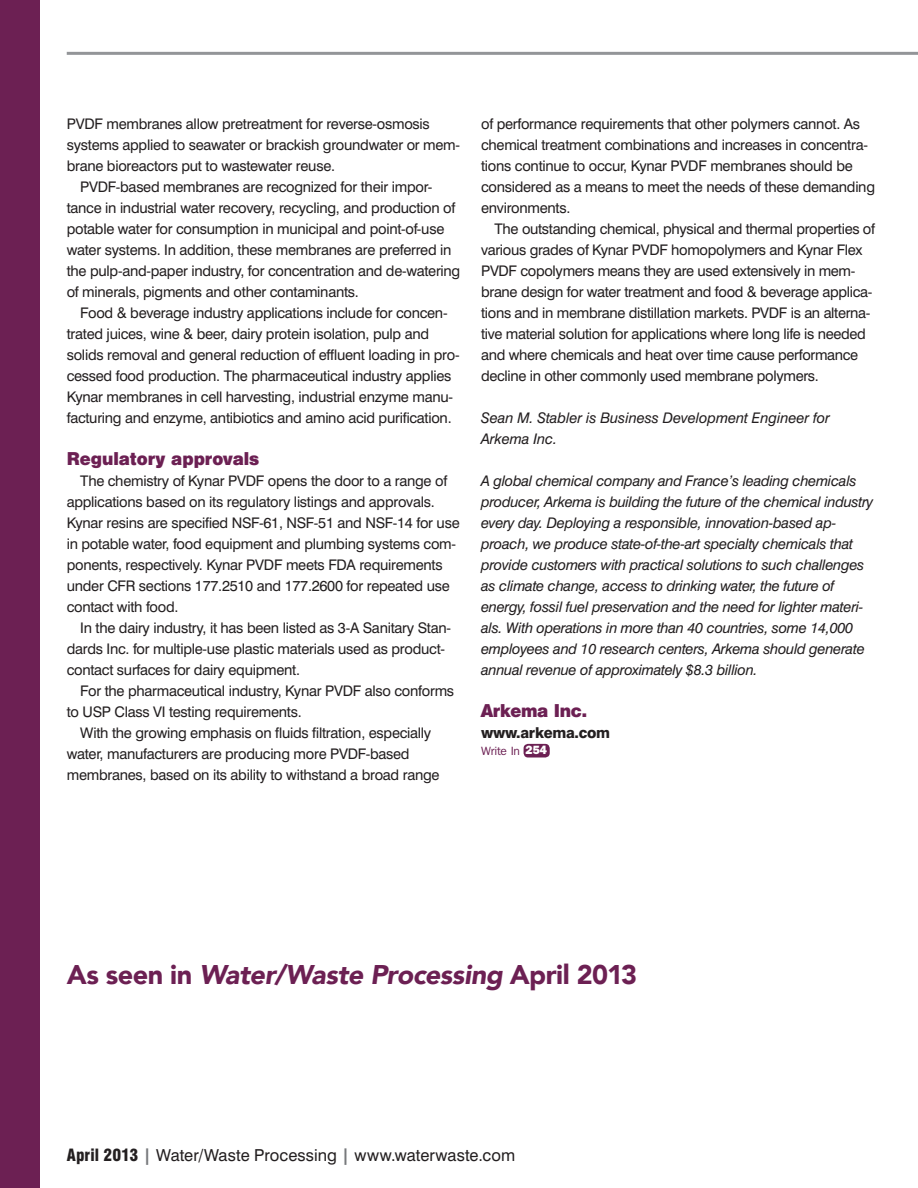
<style>
.page{position:relative;width:918px;height:1188px;background:#fff}
.page>*{position:absolute;margin:0;border:0;box-sizing:border-box;transform-origin:0 0}
.t1{font:italic 900 27px "Avenir";letter-spacing:-.015em;color:#6c2053}
.t2{font:16.5px "Swiss 721 BT";letter-spacing:.005em;color:#231f20}
.WWPR_body_copy{font:16.5px "Swiss 721 BT Black No 2";color:#6c2053}
.WWPR_body_copy-2{font:800 15px "Swiss 721 BT";letter-spacing:-.02em;color:#231f20}
.WWPR_body_copy-3{font:14.7px/21px "Swiss 721 BT";letter-spacing:-.02em;color:#231f20}
.WWPR_body_copy-4{font:italic 14.7px/21px "Swiss 721 BT";letter-spacing:-.02em;color:#231f20}
.ad_circle{font:12px "Franklin Gothic";letter-spacing:-.02em;color:#6c2053}
.t3{font:800 12px "Franklin Gothic";color:#fff}
.s1{font-style:normal}
.s2{font-weight:900;font-stretch:condensed}
.s3{font-weight:800;color:#76787b}
</style>
<div class="page">
<div style="left:524px;top:744px;width:26px;height:14px;background:#6c2053;border-radius:4px"></div>
<div style="left:0;top:0;width:40px;height:1188px;background:#6c2053"></div>
<hr style="left:67px;top:52px;width:851px;height:3px;background:#939598">
<p class="WWPR_body_copy-3" style="left:67px;top:113px;width:395px">PVDF membranes allow pretreatment for reverse-osmosis systems applied to seawater or brackish groundwater or mem&shy;brane bioreactors put to wastewater reuse.</p>
<p class="WWPR_body_copy-3" style="left:67px;top:176px;width:395px;text-indent:14px">PVDF-based membranes are recognized for their impor&shy;tance in industrial water recovery, recycling, and production of potable water for consumption in municipal and point-of-use water systems. In addition, these membranes are preferred in the pulp-and-paper industry, for concentration and de-watering of minerals, pigments and other contaminants.</p>
<p class="WWPR_body_copy-3" style="left:67px;top:302px;width:394px;text-indent:14px">Food &amp; beverage industry applications include for concen&shy;trated juices, wine &amp; beer, dairy protein isolation, pulp and solids removal and general reduction of effluent loading in pro&shy;cessed food production. The pharmaceutical industry applies Kynar membranes in cell harvesting, industrial enzyme manu&shy;facturing and enzyme, antibiotics and amino acid purification.</p>
<p class="WWPR_body_copy" style="left:67px;top:447px;width:194px">Regulatory approvals</p>
<p class="WWPR_body_copy-3" style="left:67px;top:470px;width:394px;text-indent:14px">The chemistry of Kynar PVDF opens the door to a range of applications based on its regulatory listings and approvals.<br>Kynar resins are specified NSF-61, NSF-51 and NSF-14 for use in potable water, food equipment and plumbing systems com&shy;ponents, respectively. Kynar PVDF meets FDA requirements under CFR sections 177.2510 and 177.2600 for repeated use contact with food.</p>
<p class="WWPR_body_copy-3" style="left:67px;top:617px;width:386px;text-indent:14px">In the dairy industry, it has been listed as 3-A Sanitary Stan&shy;dards Inc. for multiple-use plastic materials used as product&shy;contact surfaces for dairy equipment.</p>
<p class="WWPR_body_copy-3" style="left:67px;top:680px;width:389px;text-indent:14px">For the pharmaceutical industry, Kynar PVDF also conforms to USP Class VI testing requirements.</p>
<p class="WWPR_body_copy-3" style="left:67px;top:722px;width:374px;text-indent:14px">With the growing emphasis on fluids filtration, especially water, manufacturers are producing more PVDF-based membranes, based on its ability to withstand a broad range</p>
<p class="WWPR_body_copy-3" style="left:481px;top:113px;width:395px">of performance requirements that other polymers cannot. As chemical treatment combinations and increases in concentra&shy;tions continue to occur, Kynar PVDF membranes should be considered as a means to meet the needs of these demanding environments.</p>
<p class="WWPR_body_copy-3" style="left:481px;top:218px;width:395px;text-indent:14px">The outstanding chemical, physical and thermal properties of various grades of Kynar PVDF homopolymers and Kynar Flex PVDF copolymers means they are used extensively in mem&shy;brane design for water treatment and food &amp; beverage applica&shy;tions and in membrane distillation markets. PVDF is an alterna&shy;tive material solution for applications where long life is needed and where chemicals and heat over time cause performance decline in other commonly used membrane polymers.</p>
<p class="WWPR_body_copy-4" style="left:481px;top:407px;width:350px">Sean M. Stabler is Business Development Engineer for<br>Arkema Inc.</p>
<p class="WWPR_body_copy-4" style="left:481px;top:470px;width:394px">A global chemical company and France’s leading chemicals producer, Arkema is building the future of the chemical industry every day. Deploying a responsible, innovation-based ap&shy;proach, we produce state-of-the-art specialty chemicals that provide customers with practical solutions to such challenges as climate change, access to drinking water, the future of energy, fossil fuel preservation and the need for lighter materi&shy;als. With operations in more than 40 countries, some 14,000 employees and 10 research centers, Arkema should generate annual revenue of approximately $8.3 billion.</p>
<p class="WWPR_body_copy" style="left:481px;top:699px;width:108px">Arkema Inc.</p>
<p class="WWPR_body_copy-2" style="left:481px;top:724px;width:131px">www.arkema.com</p>
<p class="ad_circle" style="left:481px;top:744px;width:40px">Write In</p>
<p class="t3" style="left:526px;top:743px;width:23px">254</p>
<p class="t1" style="left:67px;top:952px;width:572px"><span class="s1">As seen in</span> Water/Waste Processing <span class="s1">April 2013</span></p>
<p class="t2" style="left:67px;top:1145px;width:450px"><span class="s2">April 2013</span> <span class="s3">|</span> Water/Waste Processing <span class="s3">|</span> www.waterwaste.com</p>
</div>
